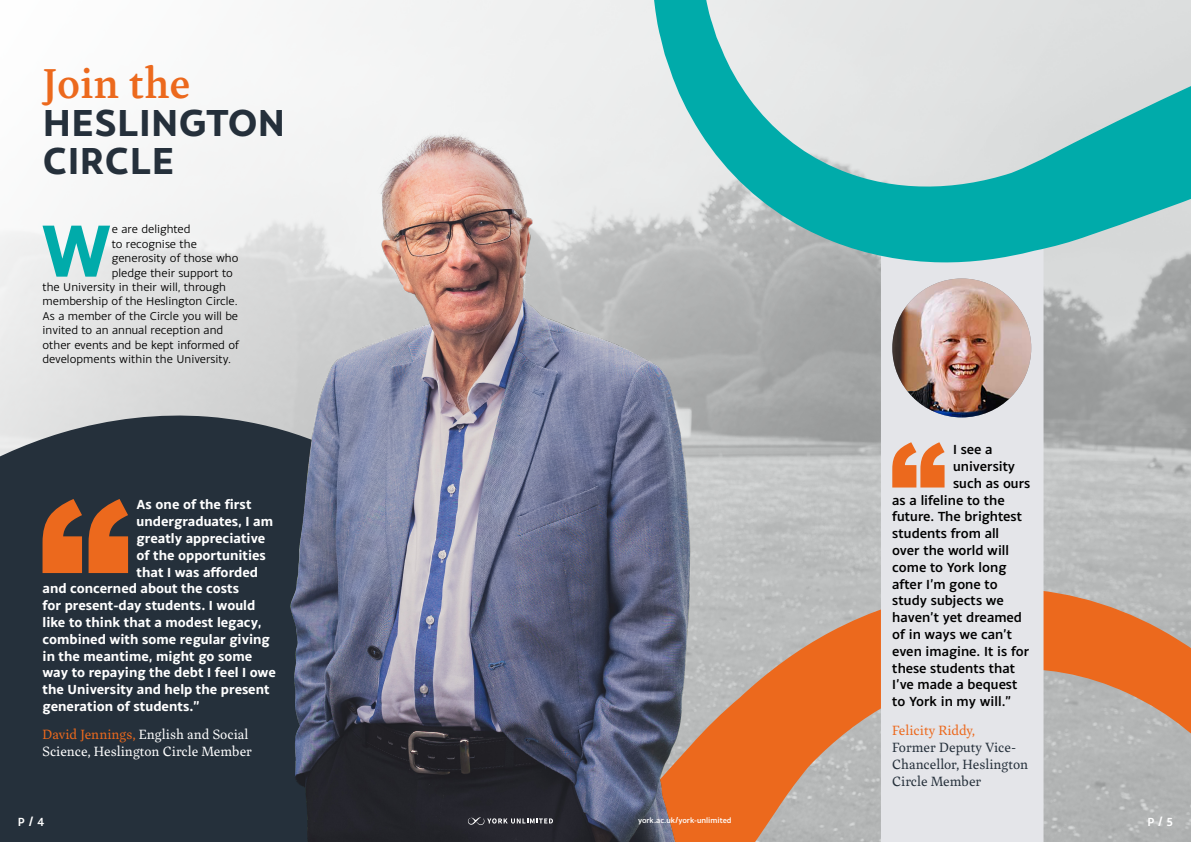
<style>
.page{position:relative;width:1191px;height:842px;background:#fff}
.page>*{position:absolute;margin:0;border:0;box-sizing:border-box;transform-origin:0 0}
.t1{font:700 78.5px "Monsal Gothic";color:#00abaa}
.t2{font:500 43.7px "Inka A Text";color:#ec691d}
.t3{font:700 40px/38px "Monsal Gothic";letter-spacing:.01em;color:#25303b}
.t4{font:700 14px "Monsal Gothic";color:#fff}
.t5{font:500 14px "Monsal Gothic";color:#000}
.t6{font:14px/17px "Inka A Text";color:#fff}
.t7{font:14px/17px "Inka A Text";color:#25303b}
.t8{font:14px "Inka A Text";color:#ec691d}
.t9{font:500 12.5px "Monsal Gothic";color:#fff}
.t10{font:12px "Monsal Gothic";color:#000}
.t11{font:500 8px "Monsal Gothic";color:#fff}
.s1{color:#ec691d}
</style>
<div class="page">
<svg style="left:0;top:413px;width:283px;height:37px;background:#646b73"></svg>
<div style="left:0;top:450px;width:283px;height:392px;background:#25303b"></div>
<svg style="left:53px;top:587px;width:1138px;height:255px;background:#866c5e"></svg>
<div style="left:881px;top:263px;width:162px;height:579px;background:#e4e5e9"></div>
<img style="left:892px;top:278px;width:139px;height:139px;border-radius:69px">
<img style="left:283px;top:126px;width:422px;height:716px">
<svg style="left:643px;top:0;width:548px;height:263px;background:#93cdcd"></svg>
<svg style="left:43px;top:499px;width:85px;height:74px;background:#b15825"></svg>
<svg style="left:892px;top:442px;width:52px;height:45px;background:#e98e5a"></svg>
<svg style="left:468px;top:817px;width:85px;height:8px"></svg>
<h2 class="t2" style="left:43px;top:58px;width:149px">Join the</h2>
<h3 class="t3" style="left:43px;top:103px;width:244px">HESLINGTON<br>CIRCLE</h3>
<h1 class="t1" style="left:41px;top:199px;width:72px">W</h1>
<p class="t10" style="left:112px;top:222px;width:80px">e are delighted</p>
<p class="t10" style="left:112px;top:236px;width:87px">to recognise the</p>
<p class="t10" style="left:112px;top:251px;width:128px">generosity of those who</p>
<p class="t10" style="left:112px;top:265px;width:123px">pledge their support to</p>
<p class="t10" style="left:43px;top:280px;width:185px">the University in their will, through</p>
<p class="t10" style="left:43px;top:294px;width:197px">membership of the Heslington Circle.</p>
<p class="t10" style="left:43px;top:308px;width:197px">As a member of the Circle you will be</p>
<p class="t10" style="left:43px;top:323px;width:182px">invited to an annual reception and</p>
<p class="t10" style="left:43px;top:337px;width:198px">other events and be kept informed of</p>
<p class="t10" style="left:43px;top:352px;width:190px">developments within the University.</p>
<p class="t4" style="left:137px;top:496px;width:116px">As one of the first</p>
<p class="t4" style="left:137px;top:512px;width:138px">undergraduates, I am</p>
<p class="t4" style="left:137px;top:529px;width:130px">greatly appreciative</p>
<p class="t4" style="left:137px;top:546px;width:131px">of the opportunities</p>
<p class="t4" style="left:137px;top:563px;width:123px">that I was afforded</p>
<p class="t4" style="left:43px;top:580px;width:198px">and concerned about the costs</p>
<p class="t4" style="left:43px;top:596px;width:214px">for present-day students. I would</p>
<p class="t4" style="left:43px;top:613px;width:221px">like to think that a modest legacy,</p>
<p class="t4" style="left:43px;top:630px;width:229px">combined with some regular giving</p>
<p class="t4" style="left:43px;top:647px;width:211px">in the meantime, might go some</p>
<p class="t4" style="left:43px;top:664px;width:235px">way to repaying the debt I feel I owe</p>
<p class="t4" style="left:43px;top:680px;width:229px">the University and help the present</p>
<p class="t4" style="left:43px;top:697px;width:159px">generation of students.”</p>
<p class="t6" style="left:43px;top:726px;width:211px"><span class="s1">David Jennings,</span> English and Social<br>Science, Heslington Circle Member</p>
<p class="t5" style="left:953px;top:441px;width:41px">I see a</p>
<p class="t5" style="left:953px;top:457px;width:64px">university</p>
<p class="t5" style="left:953px;top:474px;width:79px">such as ours</p>
<p class="t5" style="left:892px;top:491px;width:114px">as a lifeline to the</p>
<p class="t5" style="left:892px;top:508px;width:131px">future. The brightest</p>
<p class="t5" style="left:892px;top:525px;width:108px">students from all</p>
<p class="t5" style="left:892px;top:541px;width:118px">over the world will</p>
<p class="t5" style="left:892px;top:558px;width:116px">come to York long</p>
<p class="t5" style="left:892px;top:575px;width:107px">after I’m gone to</p>
<p class="t5" style="left:892px;top:592px;width:113px">study subjects we</p>
<p class="t5" style="left:892px;top:609px;width:131px">haven’t yet dreamed</p>
<p class="t5" style="left:892px;top:625px;width:121px">of in ways we can’t</p>
<p class="t5" style="left:892px;top:642px;width:138px">even imagine. It is for</p>
<p class="t5" style="left:892px;top:659px;width:124px">these students that</p>
<p class="t5" style="left:892px;top:676px;width:127px">I’ve made a bequest</p>
<p class="t5" style="left:892px;top:693px;width:120px">to York in my will.”</p>
<p class="t8" style="left:892px;top:722px;width:85px">Felicity Riddy,</p>
<p class="t7" style="left:892px;top:738px;width:137px">Former Deputy Vice-<br>Chancellor, Heslington<br>Circle Member</p>
<p class="t9" style="left:18px;top:814px;width:28px">P / 4</p>
<p class="t11" style="left:638px;top:816px;width:95px">york.ac.uk/york-unlimited</p>
<p class="t9" style="left:1147px;top:814px;width:27px">P / 5</p>
</div>
